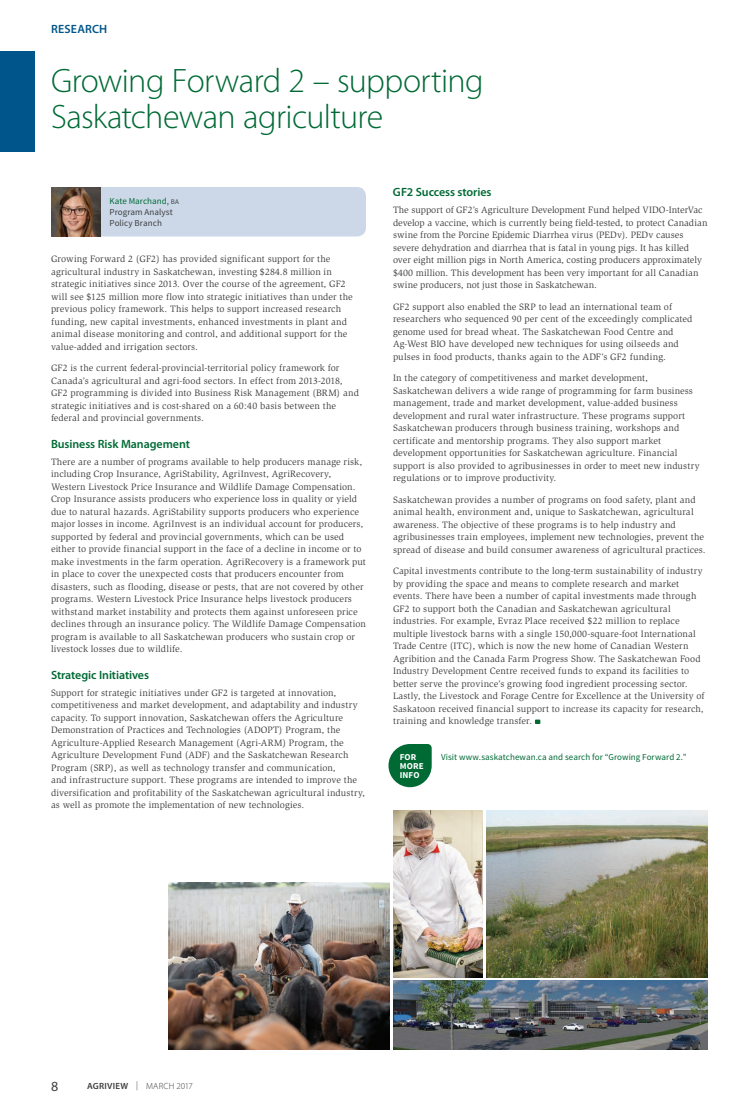
<style>
.page{position:relative;width:750px;height:1110px;background:#fff}
.page>*{position:absolute;margin:0;border:0;box-sizing:border-box;transform-origin:0 0}
.t1{font:300 34px/36.5px "Myriad Pro";letter-spacing:-.02em;color:#006a35}
.t2{font:14px "Myriad Pro";color:#3e3e3f}
.t3{font:600 12px "Myriad Pro";letter-spacing:-.005em;color:#006a35}
.t4{font:600 12px "Myriad Pro";letter-spacing:.015em;color:#00568a}
.t5{font:9.5px/12.5px "Slimbach";letter-spacing:.01em;color:#3e3e3f}
.t6{font:9px "Source Sans Pro";letter-spacing:.005em;color:#006a35}
.t7{font:9px/11px "Source Sans Pro";letter-spacing:.005em;color:#3e3e3f}
.t8{font:300 9px "Myriad Pro";letter-spacing:.015em;color:#3e3e3f}
.t9{font:700 9px/9px "Source Sans Pro";letter-spacing:.01em;color:#fff}
.s1{color:#006a35}
.s2{font-size:7px}
.s3{font-weight:600}
</style>
<div class="page">
<div style="left:0;top:51px;width:35px;height:101px;background:#00568a"></div>
<svg style="left:535px;top:720px;width:5px;height:4px"></svg>
<svg style="left:388px;top:744px;width:44px;height:43px"></svg>
<div style="left:51px;top:187px;width:315px;height:49px;background:#ccd8e8;border-radius:9px"></div>
<img style="left:51px;top:187px;width:49px;height:49px">
<img style="left:168px;top:882px;width:222px;height:168px">
<img style="left:393px;top:810px;width:90px;height:168px">
<img style="left:486px;top:810px;width:222px;height:168px">
<img style="left:393px;top:981px;width:315px;height:69px">
<p class="t4" style="left:51px;top:22px;width:58px">RESEARCH</p>
<h1 class="t1" style="left:51px;top:62px;width:434px">Growing Forward 2 – supporting<br>Saskatchewan agriculture</h1>
<p class="t7" style="left:110px;top:196px;width:71px"><span class="s1">Kate Marchand,</span> <span class="s2">BA<br></span>Program Analyst<br>Policy Branch</p>
<p class="t5" style="left:51px;top:253px;width:303px">Growing Forward 2 (GF2) has provided significant support for the agricultural industry in Saskatchewan, investing $284.8 million in strategic initiatives since 2013. Over the course of the agreement, GF2 will see $125 million more flow into strategic initiatives than under the previous policy framework. This helps to support increased research funding, new capital investments, enhanced investments in plant and animal disease monitoring and control, and additional support for the value-added and irrigation sectors.</p>
<p class="t5" style="left:51px;top:362px;width:309px">GF2 is the current federal-provincial-territorial policy framework for Canada’s agricultural and agri-food sectors. In effect from 2013-2018, GF2 programming is divided into Business Risk Management (BRM) and strategic initiatives and is cost-shared on a 60:40 basis between the federal and provincial governments.</p>
<p class="t3" style="left:51px;top:437px;width:140px">Business Risk Management</p>
<p class="t5" style="left:51px;top:455px;width:317px">There are a number of programs available to help producers manage risk, including Crop Insurance, AgriStability, AgriInvest, AgriRecovery, Western Livestock Price Insurance and Wildlife Damage Compensation.<br>Crop Insurance assists producers who experience loss in quality or yield due to natural hazards. AgriStability supports producers who experience major losses in income. AgriInvest is an individual account for producers, supported by federal and provincial governments, which can be used either to provide financial support in the face of a decline in income or to make investments in the farm operation. AgriRecovery is a framework put in place to cover the unexpected costs that producers encounter from disasters, such as flooding, disease or pests, that are not covered by other programs. Western Livestock Price Insurance helps livestock producers withstand market instability and protects them against unforeseen price declines through an insurance policy. The Wildlife Damage Compensation program is available to all Saskatchewan producers who sustain crop or livestock losses due to wildlife.</p>
<p class="t3" style="left:51px;top:668px;width:100px">Strategic Initiatives</p>
<p class="t5" style="left:51px;top:686px;width:315px">Support for strategic initiatives under GF2 is targeted at innovation, competitiveness and market development, and adaptability and industry capacity. To support innovation, Saskatchewan offers the Agriculture Demonstration of Practices and Technologies (ADOPT) Program, the Agriculture-Applied Research Management (Agri-ARM) Program, the Agriculture Development Fund (ADF) and the Saskatchewan Research Program (SRP), as well as technology transfer and communication,<br>and infrastructure support. These programs are intended to improve the diversification and profitability of the Saskatchewan agricultural industry, as well as promote the implementation of new technologies.</p>
<p class="t3" style="left:393px;top:185px;width:100px">GF2 Success stories</p>
<p class="t5" style="left:393px;top:204px;width:316px">The support of GF2’s Agriculture Development Fund helped VIDO-InterVac develop a vaccine, which is currently being field-tested, to protect Canadian swine from the Porcine Epidemic Diarrhea virus (PEDv). PEDv causes severe dehydration and diarrhea that is fatal in young pigs. It has killed over eight million pigs in North America, costing producers approximately $400 million. This development has been very important for all Canadian swine producers, not just those in Saskatchewan.</p>
<p class="t5" style="left:393px;top:300px;width:301px">GF2 support also enabled the SRP to lead an international team of researchers who sequenced 90 per cent of the exceedingly complicated genome used for bread wheat. The Saskatchewan Food Centre and Ag-West BIO have developed new techniques for using oilseeds and pulses in food products, thanks again to the ADF’s GF2 funding.</p>
<p class="t5" style="left:393px;top:372px;width:308px">In the category of competitiveness and market development, Saskatchewan delivers a wide range of programming for farm business management, trade and market development, value-added business development and rural water infrastructure. These programs support Saskatchewan producers through business training, workshops and certificate and mentorship programs. They also support market development opportunities for Saskatchewan agriculture. Financial support is also provided to agribusinesses in order to meet new industry regulations or to improve productivity.</p>
<p class="t5" style="left:393px;top:493px;width:314px">Saskatchewan provides a number of programs on food safety, plant and animal health, environment and, unique to Saskatchewan, agricultural awareness. The objective of these programs is to help industry and agribusinesses train employees, implement new technologies, prevent the spread of disease and build consumer awareness of agricultural practices.</p>
<p class="t5" style="left:393px;top:565px;width:313px">Capital investments contribute to the long-term sustainability of industry by providing the space and means to complete research and market events. There have been a number of capital investments made through GF2 to support both the Canadian and Saskatchewan agricultural industries. For example, Evraz Place received $22 million to replace multiple livestock barns with a single 150,000-square-foot International Trade Centre (ITC), which is now the new home of Canadian Western Agribition and the Canada Farm Progress Show. The Saskatchewan Food Industry Development Centre received funds to expand its facilities to better serve the province’s growing food ingredient processing sector.<br>Lastly, the Livestock and Forage Centre for Excellence at the University of Saskatoon received financial support to increase its capacity for research, training and knowledge transfer.</p>
<p class="t9" style="left:400px;top:753px;width:18px">FOR</p>
<p class="t6" style="left:441px;top:751px;width:247px">Visit www.saskatchewan.ca and search for “Growing Forward 2.”</p>
<p class="t9" style="left:400px;top:762px;width:25px">MORE<br>INFO</p>
<h2 class="t2" style="left:51px;top:1079px;width:9px">8</h2>
<p class="t8" style="left:87px;top:1081px;width:107px"><span class="s3">AGRIVIEW</span> | MARCH 2017</p>
</div>
